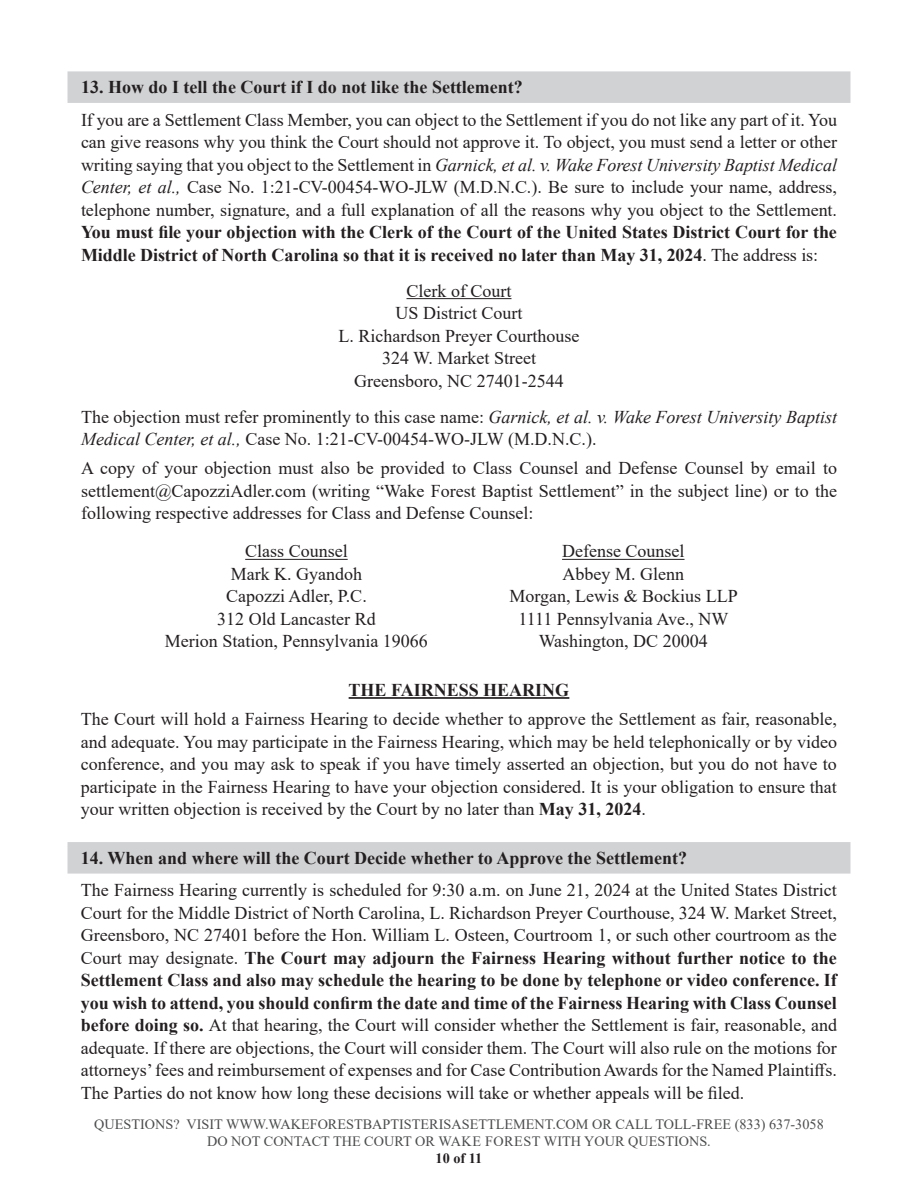
<style>
.page{position:relative;width:918px;height:1188px;background:#fff}
.page>*{position:absolute;margin:0;border:0;box-sizing:border-box;transform-origin:0 0}
.t1{font:18px/22.5px "Times New Roman";color:#231f20;text-align:justify}
.t2{font:700 18px/22.5px "Times New Roman";letter-spacing:-.005em;color:#231f20}
.t3{font:14.25px/17.1px "Times New Roman";color:#4b4c4d;text-align:center}
.t4{font:700 14.25px "Times New Roman";color:#231f20}
.s1{font-style:italic}
.s2{font-weight:400}
.s3{font-weight:700}
</style>
<div class="page">
<div style="left:68px;top:71px;width:782px;height:32px;background:#d1d2d4"></div>
<hr style="left:407px;top:298px;width:104px;height:1px;background:#231f20">
<hr style="left:349px;top:697px;width:220px;height:2px;background:#231f20">
<div style="left:68px;top:842px;width:782px;height:32px;background:#d1d2d4"></div>
<hr style="left:245px;top:559px;width:103px;height:1px;background:#231f20">
<hr style="left:562px;top:559px;width:123px;height:1px;background:#231f20">
<p class="t2" style="left:81px;top:75px;width:443px">13. How do I tell the Court if I do not like the Settlement?</p>
<p class="t1" style="left:81px;top:108px;width:758px">If you are a Settlement Class Member, you can object to the Settlement if you do not like any part of it. You can give reasons why you think the Court should not approve it. To object, you must send a letter or other writing saying that you object to the Settlement in <span class="s1">Garnick, et al. v. Wake Forest University Baptist Medical Center, et al.,</span> Case No. 1:21-CV-00454-WO-JLW (M.D.N.C.). Be sure to include your name, address, telephone number, signature, and a full explanation of all the reasons why you object to the Settlement.</p>
<p class="t2" style="left:81px;top:220px;width:757px">You must file your objection with the Clerk of the Court of the United States District Court for the<br>Middle District of North Carolina so that it is received no later than May 31, 2024<span class="s2">. The address is:</span></p>
<p class="t1" style="left:339px;top:279px;width:242px;text-align:center">Clerk of Court<br>US District Court<br>L. Richardson Preyer Courthouse<br>324 W. Market Street<br>Greensboro, NC 27401-2544</p>
<p class="t1" style="left:81px;top:405px;width:758px">The objection must refer prominently to this case name: <span class="s1">Garnick, et al. v. Wake Forest University Baptist<br>Medical Center, et al.,</span> Case No. 1:21-CV-00454-WO-JLW (M.D.N.C.).</p>
<p class="t1" style="left:81px;top:457px;width:758px">A copy of your objection must also be provided to Class Counsel and Defense Counsel by email to settlement@CapozziAdler.com (writing “Wake Forest Baptist Settlement” in the subject line) or to the following respective addresses for Class and Defense Counsel:</p>
<p class="t1" style="left:165px;top:540px;width:264px;text-align:center">Class Counsel<br>Mark K. Gyandoh<br>Capozzi Adler, P.C.<br>312 Old Lancaster Rd<br>Merion Station, Pennsylvania 19066</p>
<p class="t1" style="left:510px;top:540px;width:230px;text-align:center">Defense Counsel<br>Abbey M. Glenn<br>Morgan, Lewis &amp; Bockius LLP<br>1111 Pennsylvania Ave., NW<br>Washington, DC 20004</p>
<p class="t2" style="left:349px;top:678px;width:222px">THE FAIRNESS HEARING</p>
<p class="t1" style="left:81px;top:707px;width:758px">The Court will hold a Fairness Hearing to decide whether to approve the Settlement as fair, reasonable, and adequate. You may participate in the Fairness Hearing, which may be held telephonically or by video conference, and you may ask to speak if you have timely asserted an objection, but you do not have to participate in the Fairness Hearing to have your objection considered. It is your obligation to ensure that your written objection is received by the Court by no later than <span class="s3">May 31, 2024</span>.</p>
<p class="t2" style="left:81px;top:846px;width:608px">14. When and where will the Court Decide whether to Approve the Settlement?</p>
<p class="t1" style="left:81px;top:879px;width:758px">The Fairness Hearing currently is scheduled for 9:30 a.m. on June 21, 2024 at the United States District Court for the Middle District of North Carolina, L. Richardson Preyer Courthouse, 324 W. Market Street, Greensboro, NC 27401 before the Hon. William L. Osteen, Courtroom 1, or such other courtroom as the Court may designate. <span class="s3">The Court may adjourn the Fairness Hearing without further notice to the Settlement Class and also may schedule the hearing to be done by telephone or video conference. If you wish to attend, you should confirm the date and time of the Fairness Hearing with Class Counsel before doing so.</span> At that hearing, the Court will consider whether the Settlement is fair, reasonable, and adequate. If there are objections, the Court will consider them. The Court will also rule on the motions for attorneys’ fees and reimbursement of expenses and for Case Contribution Awards for the Named Plaintiffs.<br>The Parties do not know how long these decisions will take or whether appeals will be filed.</p>
<p class="t3" style="left:94px;top:1115px;width:731px">QUESTIONS? VISIT WWW.WAKEFORESTBAPTISTERISASETTLEMENT.COM OR CALL TOLL-FREE (833) 637-3058<br>DO NOT CONTACT THE COURT OR WAKE FOREST WITH YOUR QUESTIONS.</p>
<p class="t4" style="left:436px;top:1148px;width:48px">10 of 11</p>
</div>
